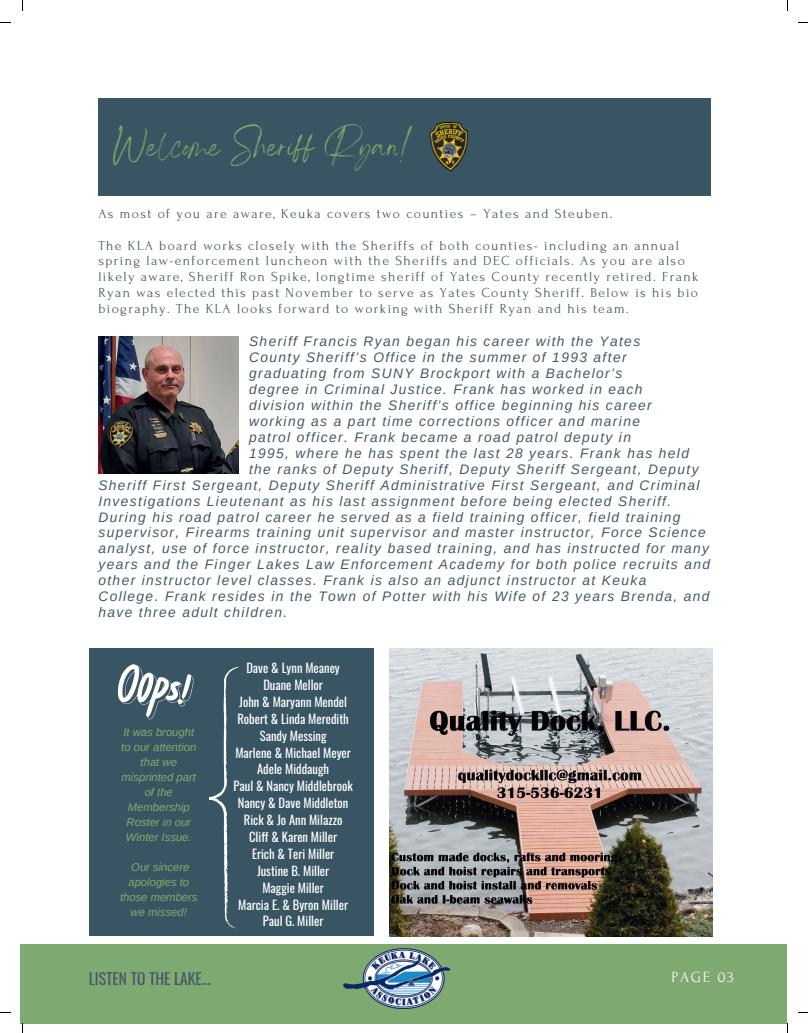
<style>
.page{position:relative;width:808px;height:1033px;background:#fff}
.page>*{position:absolute;margin:0;border:0;box-sizing:border-box;transform-origin:0 0}
.t1{font:43.5px "Angella White";letter-spacing:.01em;color:#82aa68}
.t2{font:15.5px "Oswald";color:#445967}
.t3{font:15.5px "Forum";letter-spacing:.1em;color:#fcfcfc}
.t4{font:italic 13.75px "Arimo";letter-spacing:.1em;color:#445967}
.t5{font:13.75px/16px "Forum";letter-spacing:.1em;color:#445967}
.t6{font:12.5px/16.9px "Oswald";color:#fff;text-align:center}
.t7{font:italic 11.25px/15px "Arimo";color:#82aa68;text-align:center}
</style>
<div class="page">
<div style="left:98px;top:98px;width:612px;height:98px;background:#395564"></div>
<div style="left:21px;top:944px;width:765px;height:79px;background:#7ea970"></div>
<img style="left:98px;top:336px;width:141px;height:137px">
<img style="left:343px;top:948px;width:106px;height:60px">
<img style="left:429px;top:121px;width:40px;height:51px">
<div style="left:89px;top:648px;width:285px;height:287px;background:#395564"></div>
<svg style="left:118px;top:664px;width:75px;height:55px"></svg>
<svg style="left:209px;top:667px;width:30px;height:262px"></svg>
<img style="left:389px;top:648px;width:323px;height:288px">
<h1 class="t1" style="left:113px;top:118px;width:300px">Welcome Sheriff Ryan!</h1>
<p class="t5" style="left:98px;top:205px;width:516px">As most of you are aware, Keuka covers two counties – Yates and Steuben.</p>
<p class="t5" style="left:98px;top:237px;width:601px">The KLA board works closely with the Sheriffs of both counties- including an annual spring law-enforcement luncheon with the Sheriffs and DEC officials. As you are also likely aware, Sheriff Ron Spike, longtime sheriff of Yates County recently retired. Frank Ryan was elected this past November to serve as Yates County Sheriff. Below is his bio biography. The KLA looks forward to working with Sheriff Ryan and his team.</p>
<p class="t4" style="left:249px;top:332px;width:392px">Sheriff Francis Ryan began his career with the Yates</p>
<p class="t4" style="left:249px;top:348px;width:379px">County Sheriff’s Office in the summer of 1993 after</p>
<p class="t4" style="left:249px;top:364px;width:375px">graduating from SUNY Brockport with a Bachelor’s</p>
<p class="t4" style="left:249px;top:380px;width:395px">degree in Criminal Justice. Frank has worked in each</p>
<p class="t4" style="left:249px;top:396px;width:404px">division within the Sheriff’s office beginning his career</p>
<p class="t4" style="left:249px;top:412px;width:392px">working as a part time corrections officer and marine</p>
<p class="t4" style="left:249px;top:428px;width:383px">patrol officer. Frank became a road patrol deputy in</p>
<p class="t4" style="left:249px;top:444px;width:441px">1995, where he has spent the last 28 years. Frank has held</p>
<p class="t4" style="left:249px;top:460px;width:451px">the ranks of Deputy Sheriff, Deputy Sheriff Sergeant, Deputy</p>
<p class="t4" style="left:98px;top:475px;width:602px">Sheriff First Sergeant, Deputy Sheriff Administrative First Sergeant, and Criminal</p>
<p class="t4" style="left:98px;top:491px;width:574px">Investigations Lieutenant as his last assignment before being elected Sheriff.</p>
<p class="t4" style="left:98px;top:507px;width:583px">During his road patrol career he served as a field training officer, field training</p>
<p class="t4" style="left:98px;top:523px;width:608px">supervisor, Firearms training unit supervisor and master instructor, Force Science</p>
<p class="t4" style="left:98px;top:539px;width:612px">analyst, use of force instructor, reality based training, and has instructed for many</p>
<p class="t4" style="left:98px;top:555px;width:613px">years and the Finger Lakes Law Enforcement Academy for both police recruits and</p>
<p class="t4" style="left:98px;top:571px;width:549px">other instructor level classes. Frank is also an adjunct instructor at Keuka</p>
<p class="t4" style="left:98px;top:587px;width:612px">College. Frank resides in the Town of Potter with his Wife of 23 years Brenda, and</p>
<p class="t4" style="left:98px;top:603px;width:190px">have three adult children.</p>
<p class="t7" style="left:121px;top:724px;width:77px">It was brought to our attention that we misprinted part of the<br>Membership<br>Roster in our<br>Winter Issue.</p>
<p class="t7" style="left:120px;top:859px;width:79px">Our sincere apologies to those members we missed!</p>
<p class="t6" style="left:233px;top:658px;width:121px">Dave &amp; Lynn Meaney<br>Duane Mellor<br>John &amp; Maryann Mendel<br>Robert &amp; Linda Meredith<br>Sandy Messing<br>Marlene &amp; Michael Meyer<br>Adele Middaugh<br>Paul &amp; Nancy Middlebrook<br>Nancy &amp; Dave Middleton<br>Rick &amp; Jo Ann Milazzo<br>Cliff &amp; Karen Miller<br>Erich &amp; Teri Miller<br>Justine B. Miller<br>Maggie Miller<br>Marcia E. &amp; Byron Miller<br>Paul G. Miller</p>
<p class="t2" style="left:89px;top:964px;width:123px">LISTEN TO THE LAKE...</p>
<p class="t3" style="left:671px;top:968px;width:64px">PAGE 03</p>
</div>
